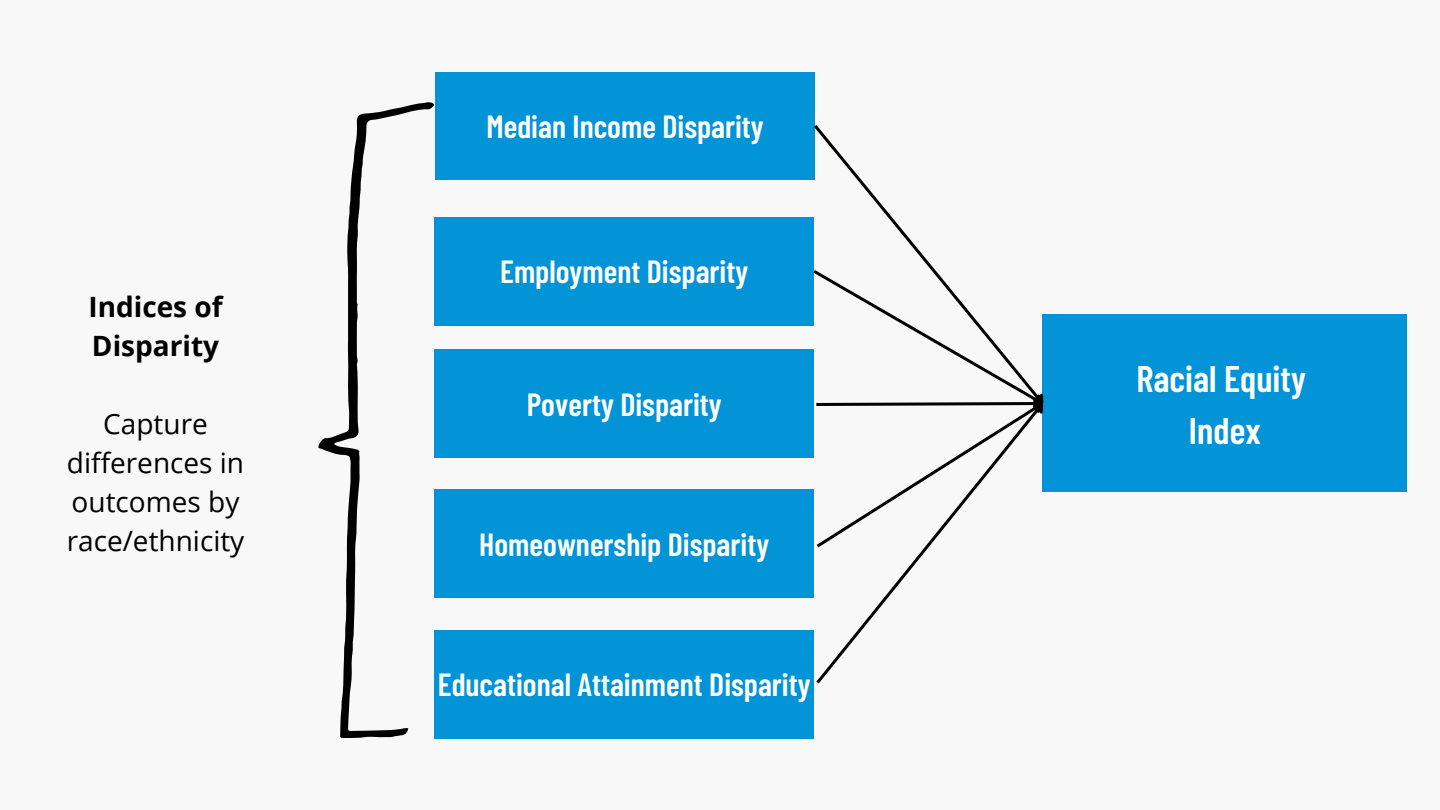
<style>
.page{position:relative;width:1440px;height:810px;background:#f8f8f8}
.page>*{position:absolute;margin:0;border:0;box-sizing:border-box;transform-origin:0 0}
.t1{font:600 37px "Barlow Condensed";color:#fff}
.t2{font:600 32px "Barlow Condensed";color:#fff}
.t3{font:28px/39px "Open Sans";color:#000;text-align:center}
.t4{font:700 28px/39px "Open Sans";color:#000}
</style>
<div class="page">
<div style="left:435px;top:72px;width:380px;height:108px;background:#0294d7"></div>
<div style="left:434px;top:217px;width:380px;height:108px;background:#0294d7"></div>
<div style="left:434px;top:350px;width:380px;height:107px;background:#0294d7"></div>
<div style="left:434px;top:490px;width:380px;height:108px;background:#0294d7"></div>
<div style="left:434px;top:630px;width:380px;height:108px;background:#0294d7"></div>
<div style="left:1043px;top:315px;width:364px;height:177px;background:#0294d7"></div>
<svg style="left:814px;top:125px;width:119px;height:142px"></svg>
<svg style="left:816px;top:550px;width:111px;height:134px"></svg>
<svg style="left:810px;top:267px;width:242px;height:283px"></svg>
<svg style="left:318px;top:102px;width:116px;height:636px"></svg>
<p class="t4" style="left:88px;top:287px;width:136px">Indices of<br>Disparity</p>
<p class="t3" style="left:67px;top:404px;width:179px">Capture differences in outcomes by race/ethnicity</p>
<p class="t2" style="left:487px;top:106px;width:279px">Median Income Disparity</p>
<p class="t2" style="left:500px;top:251px;width:250px">Employment Disparity</p>
<p class="t2" style="left:527px;top:384px;width:197px">Poverty Disparity</p>
<p class="t2" style="left:479px;top:524px;width:292px">Homeownership Disparity</p>
<p class="t2" style="left:438px;top:664px;width:375px">Educational Attainment Disparity</p>
<p class="t1" style="left:1137px;top:355px;width:171px">Racial Equity</p>
<p class="t1" style="left:1189px;top:407px;width:73px">Index</p>
</div>
